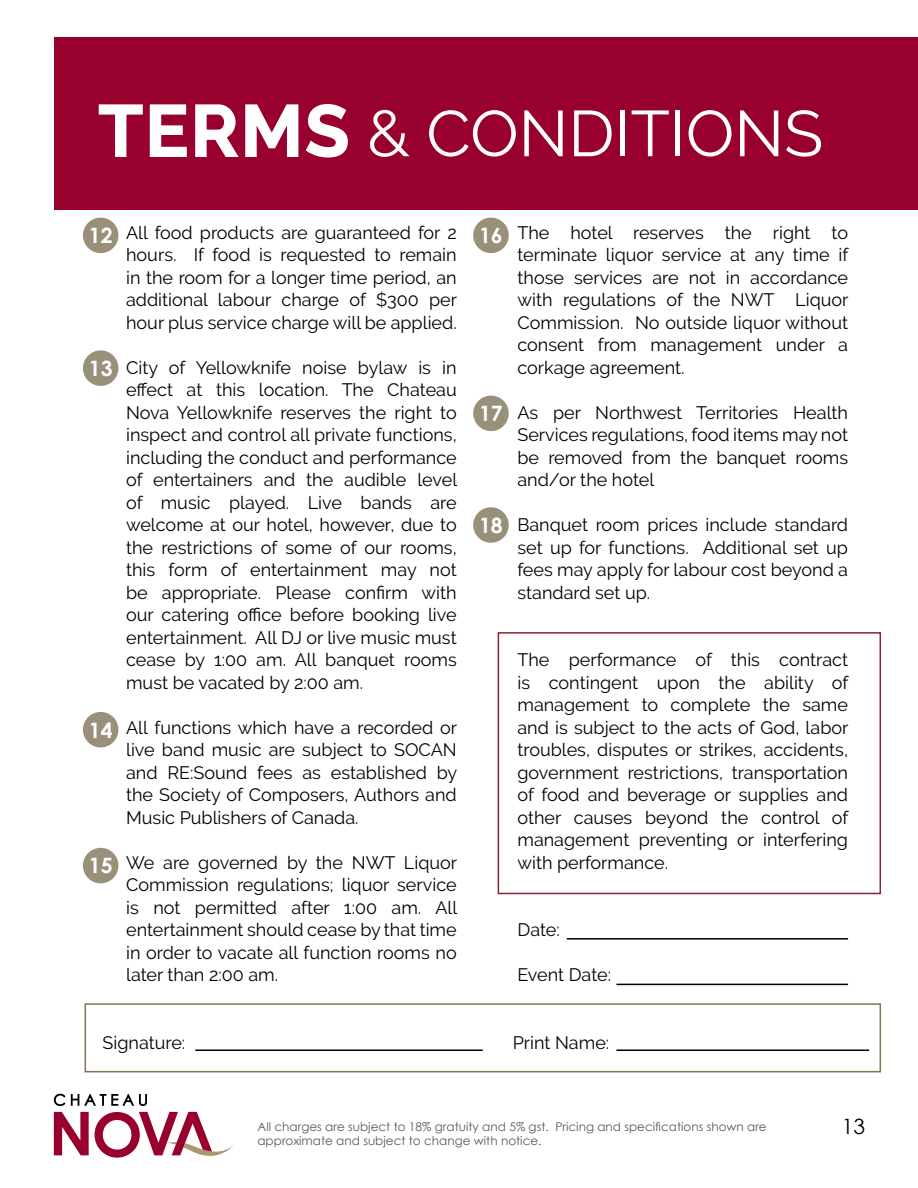
<style>
.page{position:relative;width:918px;height:1188px;background:#fff}
.page>*{position:absolute;margin:0;border:0;box-sizing:border-box;transform-origin:0 0}
.t1{font:64.5px "Raleway";color:#fff}
.t2{font:700 21.15px "Century Gothic";color:#fff}
.t3{font:21px "Century Gothic";color:#000}
.t4{font:18px/22.5px "Raleway";color:#000;text-align:justify}
.t5{font:12px/13.5px "Century Gothic";color:#58595b}
.s1{font-weight:700;font-size:72px}
</style>
<div class="page">
<svg style="left:54px;top:1112px;width:35px;height:43px"></svg>
<svg style="left:95px;top:1112px;width:139px;height:46px"></svg>
<svg style="left:54px;top:1094px;width:93px;height:12px"></svg>
<div style="left:54px;top:37px;width:864px;height:173px;background:#98002e"></div>
<div style="left:85px;top:1003px;width:796px;height:69px;border:2px solid #837550"></div>
<hr style="left:195px;top:1049px;width:288px;height:2px;background:#000">
<hr style="left:567px;top:938px;width:281px;height:2px;background:#000">
<hr style="left:616px;top:984px;width:232px;height:1px;background:#000">
<hr style="left:616px;top:1049px;width:253px;height:2px;background:#000">
<div style="left:498px;top:632px;width:383px;height:262px;border:2px solid #892532"></div>
<div style="left:83px;top:848px;width:35px;height:35px;background:#99907a;border-radius:50%"></div>
<div style="left:473px;top:218px;width:36px;height:35px;background:#99907a;border-radius:50%"></div>
<div style="left:473px;top:396px;width:36px;height:35px;background:#99907a;border-radius:50%"></div>
<div style="left:473px;top:507px;width:36px;height:36px;background:#99907a;border-radius:50%"></div>
<div style="left:83px;top:218px;width:35px;height:35px;background:#99907a;border-radius:50%"></div>
<div style="left:83px;top:350px;width:35px;height:36px;background:#99907a;border-radius:50%"></div>
<div style="left:83px;top:712px;width:35px;height:35px;background:#99907a;border-radius:50%"></div>
<h1 class="t1" style="left:98px;top:96px;width:726px"><span class="s1">TERMS</span> &amp; CONDITIONS</h1>
<p class="t2" style="left:89px;top:219px;width:25px">12</p>
<p class="t2" style="left:89px;top:352px;width:25px">13</p>
<p class="t2" style="left:89px;top:714px;width:25px">14</p>
<p class="t2" style="left:89px;top:850px;width:25px">15</p>
<p class="t4" style="left:126px;top:221px;width:333px">All food products are guaranteed for 2 hours. If food is requested to remain in the room for a longer time period, an additional labour charge of $300 per hour plus service charge will be applied.</p>
<p class="t4" style="left:126px;top:356px;width:333px">City of Yellowknife noise bylaw is in effect at this location. The Chateau Nova Yellowknife reserves the right to inspect and control all private functions, including the conduct and performance of entertainers and the audible level of music played. Live bands are welcome at our hotel, however, due to the restrictions of some of our rooms, this form of entertainment may not be appropriate. Please confirm with our catering office before booking live entertainment. All DJ or live music must cease by 1:00 am. All banquet rooms must be vacated by 2:00 am.</p>
<p class="t4" style="left:126px;top:716px;width:333px">All functions which have a recorded or live band music are subject to SOCAN and RE:Sound fees as established by the Society of Composers, Authors and Music Publishers of Canada.</p>
<p class="t4" style="left:126px;top:851px;width:333px">We are governed by the NWT Liquor Commission regulations; liquor service is not permitted after 1:00 am. All entertainment should cease by that time in order to vacate all function rooms no later than 2:00 am.</p>
<p class="t2" style="left:479px;top:219px;width:25px">16</p>
<p class="t2" style="left:479px;top:397px;width:25px">17</p>
<p class="t2" style="left:479px;top:509px;width:25px">18</p>
<p class="t4" style="left:517px;top:221px;width:333px">The hotel reserves the right to terminate liquor service at any time if those services are not in accordance with regulations of the NWT Liquor Commission. No outside liquor without consent from management under a corkage agreement.</p>
<p class="t4" style="left:517px;top:401px;width:332px">As per Northwest Territories Health Services regulations, food items may not be removed from the banquet rooms and/or the hotel</p>
<p class="t4" style="left:517px;top:514px;width:332px">Banquet room prices include standard set up for functions. Additional set up fees may apply for labour cost beyond a standard set up.</p>
<p class="t4" style="left:517px;top:649px;width:333px">The performance of this contract is contingent upon the ability of management to complete the same and is subject to the acts of God, labor troubles, disputes or strikes, accidents, government restrictions, transportation of food and beverage or supplies and other causes beyond the control of management preventing or interfering with performance.</p>
<p class="t4" style="left:517px;top:919px;width:44px">Date:</p>
<p class="t4" style="left:517px;top:964px;width:95px">Event Date:</p>
<p class="t4" style="left:103px;top:1031px;width:84px">Signature:</p>
<p class="t4" style="left:513px;top:1031px;width:98px">Print Name:</p>
<p class="t5" style="left:257px;top:1120px;width:511px">All charges are subject to 18% gratuity and 5% gst. Pricing and specifications shown are approximate and subject to change with notice.</p>
<p class="t3" style="left:842px;top:1112px;width:25px">13</p>
</div>
